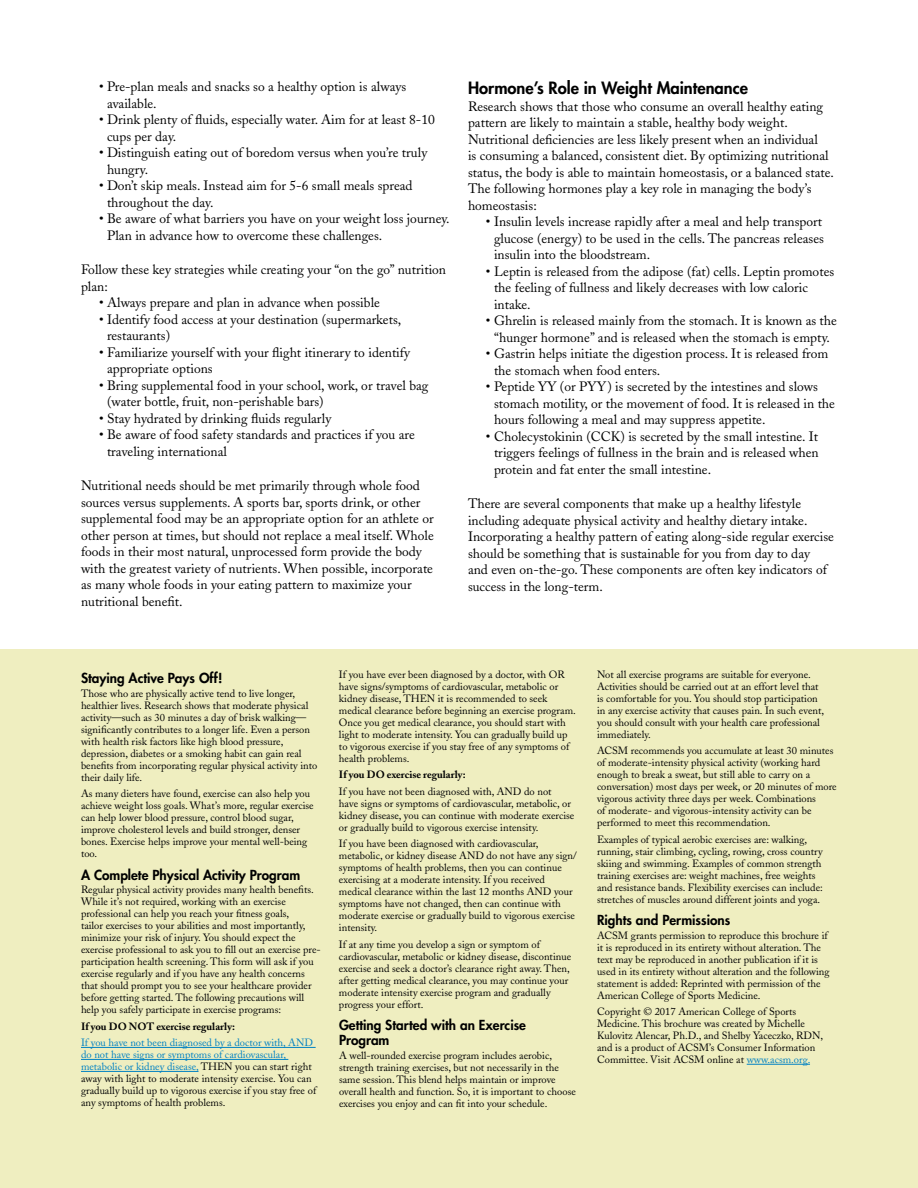
<style>
.page{position:relative;width:918px;height:1188px;background:#fff}
.page>*{position:absolute;margin:0;border:0;box-sizing:border-box;transform-origin:0 0}
.t1{font:800 16.5px "Futura";color:#000}
.t2{font:13.5px/16.5px "Adobe Caslon";color:#000}
.t3{font:800 13.5px/15px "Futura";color:#000}
.t4{font:10.5px/12px "Adobe Caslon";color:#000}
.t5{font:700 10.5px "Adobe Caslon";color:#000}
.s1{color:#0081c3}
</style>
<div class="page">
<div style="left:0;top:650px;width:918px;height:538px;background:#efeec0"></div>
<hr style="left:81px;top:1047px;width:235px;height:1px;background:#0081c3">
<hr style="left:81px;top:1059px;width:207px;height:1px;background:#0081c3">
<hr style="left:81px;top:1071px;width:118px;height:1px;background:#0081c3">
<hr style="left:747px;top:1064px;width:63px;height:1px;background:#0081c3">
<p class="t2" style="left:107px;top:79px;width:301px;text-indent:-8px">• Pre-plan meals and snacks so a healthy option is always available.</p>
<p class="t2" style="left:107px;top:112px;width:329px;text-indent:-8px">• Drink plenty of fluids, especially water. Aim for at least 8-10 cups per day.</p>
<p class="t2" style="left:107px;top:145px;width:322px;text-indent:-8px">• Distinguish eating out of boredom versus when you’re truly hungry.</p>
<p class="t2" style="left:107px;top:178px;width:307px;text-indent:-8px">• Don’t skip meals. Instead aim for 5-6 small meals spread throughout the day.</p>
<p class="t2" style="left:107px;top:211px;width:344px;text-indent:-8px">• Be aware of what barriers you have on your weight loss journey.<br>Plan in advance how to overcome these challenges.</p>
<p class="t2" style="left:81px;top:262px;width:367px">Follow these key strategies while creating your “on the go” nutrition plan:</p>
<p class="t2" style="left:99px;top:295px;width:282px">• Always prepare and plan in advance when possible</p>
<p class="t2" style="left:107px;top:311px;width:296px;text-indent:-8px">• Identify food access at your destination (supermarkets, restaurants)</p>
<p class="t2" style="left:107px;top:344px;width:304px;text-indent:-8px">• Familiarize yourself with your flight itinerary to identify appropriate options</p>
<p class="t2" style="left:107px;top:377px;width:323px;text-indent:-8px">• Bring supplemental food in your school, work, or travel bag (water bottle, fruit, non-perishable bars)</p>
<p class="t2" style="left:99px;top:410px;width:234px">• Stay hydrated by drinking fluids regularly</p>
<p class="t2" style="left:107px;top:427px;width:309px;text-indent:-8px">• Be aware of food safety standards and practices if you are traveling international</p>
<p class="t2" style="left:81px;top:478px;width:354px">Nutritional needs should be met primarily through whole food sources versus supplements. A sports bar, sports drink, or other supplemental food may be an appropriate option for an athlete or other person at times, but should not replace a meal itself. Whole foods in their most natural, unprocessed form provide the body with the greatest variety of nutrients. When possible, incorporate as many whole foods in your eating pattern to maximize your nutritional benefit.</p>
<h1 class="t1" style="left:468px;top:77px;width:282px">Hormone’s Role in Weight Maintenance</h1>
<p class="t2" style="left:468px;top:98px;width:368px">Research shows that those who consume an overall healthy eating pattern are likely to maintain a stable, healthy body weight.<br>Nutritional deficiencies are less likely present when an individual<br>is consuming a balanced, consistent diet. By optimizing nutritional status, the body is able to maintain homeostasis, or a balanced state.<br>The following hormones play a key role in managing the body’s homeostasis:</p>
<p class="t2" style="left:494px;top:213px;width:331px;text-indent:-8px">• Insulin levels increase rapidly after a meal and help transport glucose (energy) to be used in the cells. The pancreas releases insulin into the bloodstream.</p>
<p class="t2" style="left:494px;top:263px;width:342px;text-indent:-8px">• Leptin is released from the adipose (fat) cells. Leptin promotes the feeling of fullness and likely decreases with low caloric intake.</p>
<p class="t2" style="left:486px;top:312px;width:352px;text-align:center">• Ghrelin is released mainly from the stomach. It is known as the “hunger hormone” and is released when the stomach is empty.</p>
<p class="t2" style="left:494px;top:345px;width:336px;text-indent:-8px">• Gastrin helps initiate the digestion process. It is released from the stomach when food enters.</p>
<p class="t2" style="left:494px;top:378px;width:343px;text-indent:-8px">• Peptide YY (or PYY) is secreted by the intestines and slows stomach motility, or the movement of food. It is released in the hours following a meal and may suppress appetite.</p>
<p class="t2" style="left:494px;top:428px;width:326px;text-align:justify;text-indent:-8px">• Cholecystokinin (CCK) is secreted by the small intestine. It triggers feelings of fullness in the brain and is released when protein and fat enter the small intestine.</p>
<p class="t2" style="left:468px;top:495px;width:368px">There are several components that make up a healthy lifestyle including adequate physical activity and healthy dietary intake.<br>Incorporating a healthy pattern of eating along-side regular exercise should be something that is sustainable for you from day to day<br>and even on-the-go. These components are often key indicators of success in the long-term.</p>
<p class="t3" style="left:81px;top:671px;width:143px">Staying Active Pays Off!</p>
<p class="t4" style="left:81px;top:687px;width:238px">Those who are physically active tend to live longer, healthier lives. Research shows that moderate physical activity—such as 30 minutes a day of brisk walking— significantly contributes to a longer life. Even a person with health risk factors like high blood pressure, depression, diabetes or a smoking habit can gain real benefits from incorporating regular physical activity into their daily life.</p>
<p class="t4" style="left:81px;top:788px;width:234px">As many dieters have found, exercise can also help you achieve weight loss goals. What’s more, regular exercise can help lower blood pressure, control blood sugar, improve cholesterol levels and build stronger, denser bones. Exercise helps improve your mental well-being too.</p>
<p class="t3" style="left:81px;top:867px;width:221px">A Complete Physical Activity Program</p>
<p class="t4" style="left:81px;top:884px;width:241px">Regular physical activity provides many health benefits.<br>While it’s not required, working with an exercise professional can help you reach your fitness goals,<br>tailor exercises to your abilities and most importantly, minimize your risk of injury. You should expect the exercise professional to ask you to fill out an exercise pre&shy;participation health screening. This form will ask if you exercise regularly and if you have any health concerns that should prompt you to see your healthcare provider before getting started. The following precautions will help you safely participate in exercise programs:</p>
<p class="t5" style="left:81px;top:1020px;width:156px">If you DO NOT exercise regularly:</p>
<p class="t4" style="left:81px;top:1037px;width:237px"><span class="s1">If you have not been diagnosed by a doctor with, AND do not have signs or symptoms of cardiovascular, metabolic or kidney disease,</span> THEN you can start right away with light to moderate intensity exercise. You can gradually build up to vigorous exercise if you stay free of any symptoms of health problems.</p>
<p class="t4" style="left:339px;top:668px;width:238px">If you have ever been diagnosed by a doctor, with OR have signs/symptoms of cardiovascular, metabolic or kidney disease, THEN it is recommended to seek medical clearance before beginning an exercise program.<br>Once you get medical clearance, you should start with light to moderate intensity. You can gradually build up to vigorous exercise if you stay free of any symptoms of health problems.</p>
<p class="t5" style="left:339px;top:768px;width:128px">If you DO exercise regularly:</p>
<p class="t4" style="left:339px;top:785px;width:237px">If you have not been diagnosed with, AND do not<br>have signs or symptoms of cardiovascular, metabolic, or kidney disease, you can continue with moderate exercise or gradually build to vigorous exercise intensity.</p>
<p class="t4" style="left:339px;top:838px;width:239px">If you have been diagnosed with cardiovascular, metabolic, or kidney disease AND do not have any sign/ symptoms of health problems, then you can continue exercising at a moderate intensity. If you received medical clearance within the last 12 months AND your symptoms have not changed, then can continue with moderate exercise or gradually build to vigorous exercise intensity.</p>
<p class="t4" style="left:339px;top:938px;width:234px">If at any time you develop a sign or symptom of cardiovascular, metabolic or kidney disease, discontinue exercise and seek a doctor’s clearance right away. Then, after getting medical clearance, you may continue your moderate intensity exercise program and gradually progress your effort.</p>
<p class="t3" style="left:339px;top:1017px;width:189px">Getting Started with an Exercise<br>Program</p>
<p class="t4" style="left:339px;top:1049px;width:238px">A well-rounded exercise program includes aerobic, strength training exercises, but not necessarily in the same session. This blend helps maintain or improve overall health and function. So, it is important to choose exercises you enjoy and can fit into your schedule.</p>
<p class="t4" style="left:597px;top:668px;width:229px">Not all exercise programs are suitable for everyone.<br>Activities should be carried out at an effort level that is comfortable for you. You should stop participation in any exercise activity that causes pain. In such event, you should consult with your health care professional immediately.</p>
<p class="t4" style="left:597px;top:745px;width:241px">ACSM recommends you accumulate at least 30 minutes of moderate-intensity physical activity (working hard enough to break a sweat, but still able to carry on a conversation) most days per week, or 20 minutes of more vigorous activity three days per week. Combinations<br>of moderate- and vigorous-intensity activity can be performed to meet this recommendation.</p>
<p class="t4" style="left:597px;top:833px;width:227px">Examples of typical aerobic exercises are: walking, running, stair climbing, cycling, rowing, cross country skiing and swimming. Examples of common strength training exercises are: weight machines, free weights and resistance bands. Flexibility exercises can include: stretches of muscles around different joints and yoga.</p>
<p class="t3" style="left:597px;top:912px;width:135px">Rights and Permissions</p>
<p class="t4" style="left:597px;top:929px;width:234px">ACSM grants permission to reproduce this brochure if it is reproduced in its entirety without alteration. The text may be reproduced in another publication if it is used in its entirety without alteration and the following statement is added: Reprinted with permission of the American College of Sports Medicine.</p>
<p class="t4" style="left:597px;top:1006px;width:228px">Copyright © 2017 American College of Sports Medicine. This brochure was created by Michelle Kulovitz Alencar, Ph.D., and Shelby Yaceczko, RDN, and is a product of ACSM’s Consumer Information Committee. Visit ACSM online at <span class="s1">www.acsm.org.</span></p>
</div>
